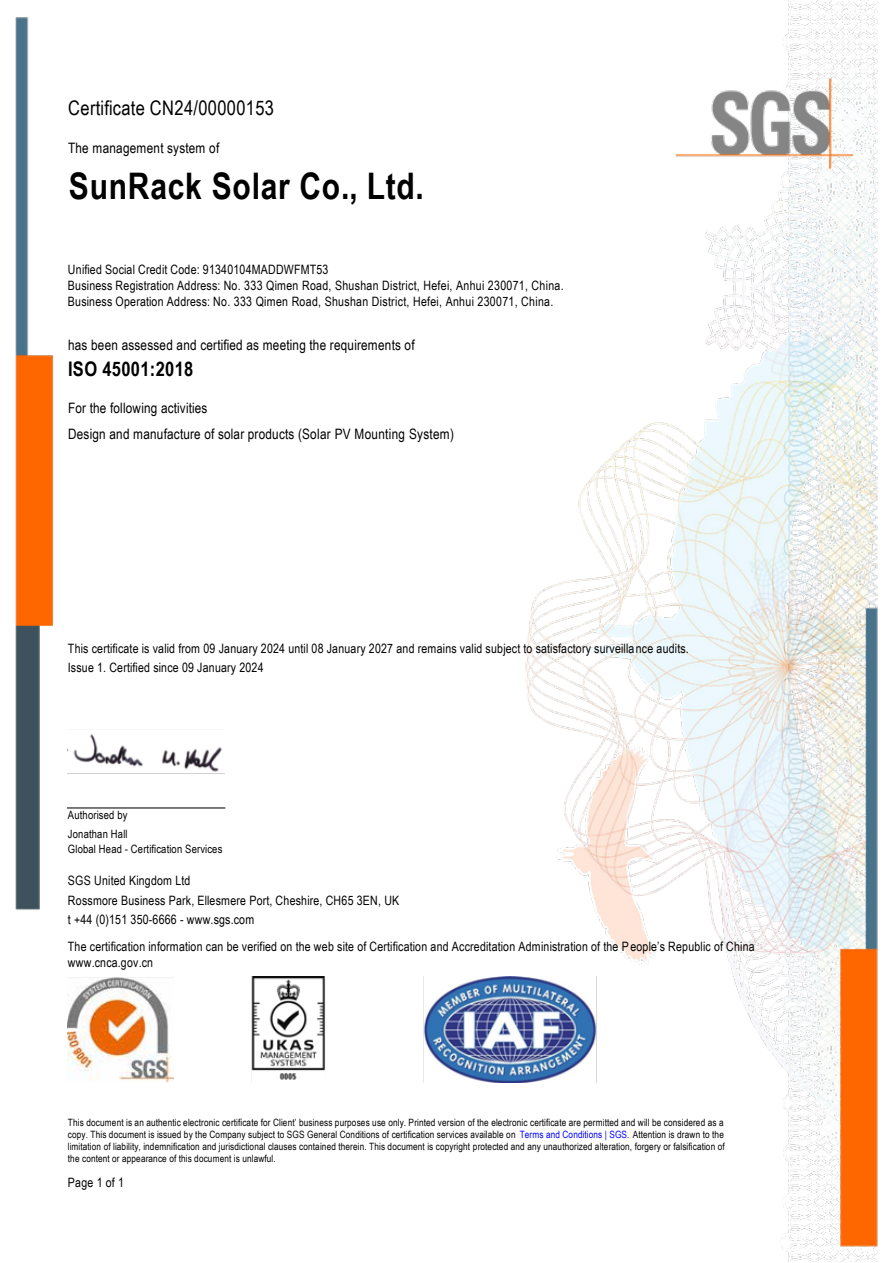
<style>
.page{position:relative;width:893px;height:1263px;background:#fff}
.page>*{position:absolute;margin:0;border:0;box-sizing:border-box;transform-origin:0 0}
.t1{font:700 36.6px "Arial Narrow";letter-spacing:.02em;color:#000}
.t2{font:20.1px "Arial Narrow";letter-spacing:.015em;color:#000}
.t3{font:700 20.1px "Arial Narrow";letter-spacing:.015em;color:#000}
.t4{font:14.4px/25px "Arial Narrow";letter-spacing:.015em;color:#000}
.t5{font:12.9px/15.8px "Arial Narrow";letter-spacing:.015em;color:#000}
.t6{font:11.55px/15.3px "Arial Narrow";letter-spacing:.015em;color:#000}
.t7{font:10.05px/12px "Arial Narrow";letter-spacing:.015em;color:#000;text-align:justify}
.s1{color:#00f}
</style>
<div class="page">
<img style="left:15px;top:0;width:863px;height:1262px">
<img style="left:68px;top:976px;width:106px;height:107px">
<img style="left:182px;top:976px;width:213px;height:107px">
<img style="left:403px;top:976px;width:213px;height:107px">
<hr style="left:68px;top:807px;width:157px;height:1px;background:#000">
<img style="left:68px;top:697px;width:157px;height:108px">
<h2 class="t2" style="left:68px;top:93px;width:207px">Certificate CN24/00000153</h2>
<p class="t4" style="left:68px;top:135px;width:153px">The management system of</p>
<h1 class="t1" style="left:69px;top:159px;width:356px">SunRack Solar Co., Ltd.</h1>
<p class="t5" style="left:68px;top:261px;width:497px">Unified Social Credit Code: 91340104MADDWFMT53<br>Business Registration Address: No. 333 Qimen Road, Shushan District, Hefei, Anhui 230071, China.<br>Business Operation Address: No. 333 Qimen Road, Shushan District, Hefei, Anhui 230071, China.</p>
<p class="t4" style="left:68px;top:332px;width:348px">has been assessed and certified as meeting the requirements of</p>
<h2 class="t3" style="left:68px;top:354px;width:127px">ISO 45001:2018</h2>
<p class="t4" style="left:68px;top:395px;width:387px">For the following activities<br>Design and manufacture of solar products (Solar PV Mounting System)</p>
<p class="t5" style="left:68px;top:639px;width:622px;line-height:18.8px">This certificate is valid from 09 January 2024 until 08 January 2027 and remains valid subject to satisfactory surveillance audits.<br>Issue 1. Certified since 09 January 2024</p>
<p class="t6" style="left:68px;top:807px;width:61px">Authorised by</p>
<p class="t6" style="left:68px;top:825px;width:156px">Jonathan Hall<br>Global Head - Certification Services</p>
<p class="t5" style="left:68px;top:872px;width:124px">SGS United Kingdom Ltd</p>
<p class="t5" style="left:68px;top:905px;width:688px;line-height:27.2px">t +44 (0)151 350-6666 - www.sgs.com<br>The certification information can be verified on the web site of Certification and Accreditation Administration of the People’s Republic of China</p>
<p class="t5" style="left:68px;top:954px;width:87px">www.cnca.gov.cn</p>
<p class="t5" style="left:68px;top:892px;width:333px">Rossmore Business Park, Ellesmere Port, Cheshire, CH65 3EN, UK</p>
<p class="t7" style="left:68px;top:1116px;width:659px">This document is an authentic electronic certificate for Client’ business purposes use only. Printed version of the electronic certificate are permitted and will be considered as a copy. This document is issued by the Company subject to SGS General Conditions of certification services available on <span class="s1">Terms and Conditions | SGS.</span> Attention is drawn to the limitation of liability, indemnification and jurisdictional clauses contained therein. This document is copyright protected and any unauthorized alteration, forgery or falsification of the content or appearance of this document is unlawful.</p>
<p class="t5" style="left:68px;top:1174px;width:57px">Page 1 of 1</p>
</div>
